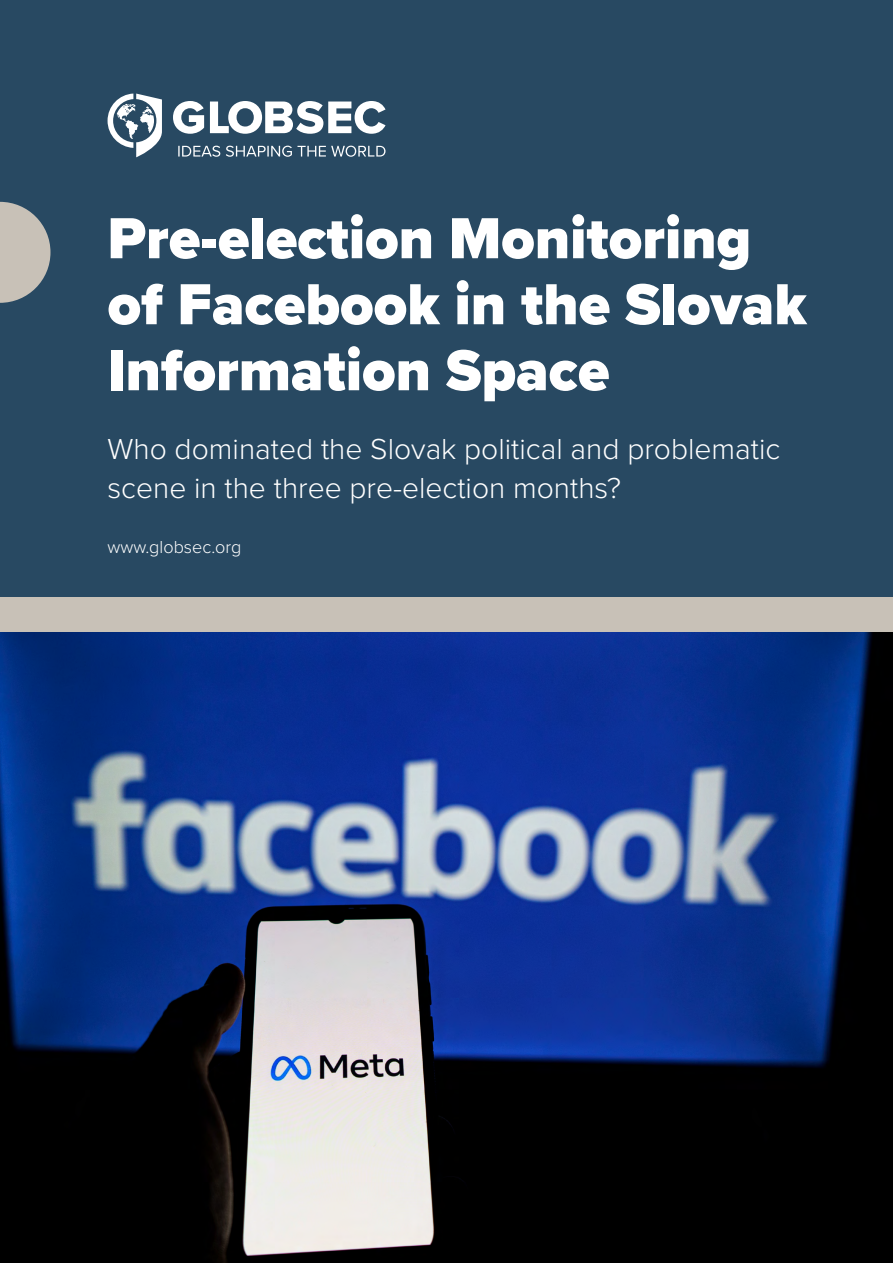
<style>
.page{position:relative;width:893px;height:1263px;background:#284962}
.page>*{position:absolute;margin:0;border:0;box-sizing:border-box;transform-origin:0 0}
.t1{font:900 60px/66px "Proxima Nova";color:#fff}
.t2{font:300 30px/39px "Proxima Nova";color:#fff}
.t3{font:300 18px "Proxima Nova";color:#fff}
</style>
<div class="page">
<svg style="left:0;top:202px;width:50px;height:101px"></svg>
<svg style="left:108px;top:94px;width:277px;height:63px"></svg>
<img style="left:0;top:631px;width:893px;height:632px">
<div style="left:0;top:597px;width:893px;height:34px;background:#c8c1b7"></div>
<h1 class="t1" style="left:108px;top:205px;width:701px">Pre-election Monitoring of Facebook in the Slovak<br>Information Space</h1>
<p class="t2" style="left:108px;top:427px;width:674px">Who dominated the Slovak political and problematic scene in the three pre-election months?</p>
<p class="t3" style="left:108px;top:534px;width:135px">www.globsec.org</p>
</div>
